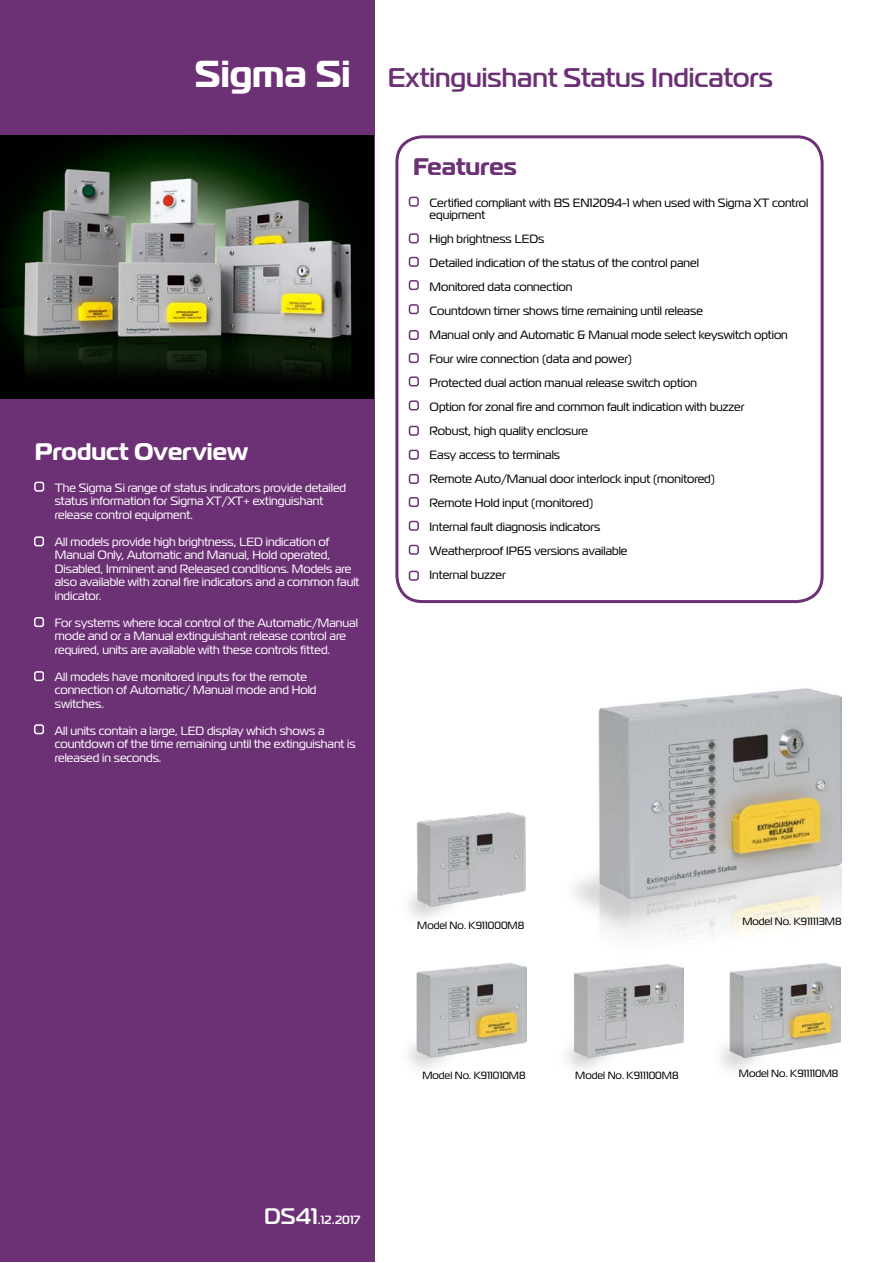
<style>
.page{position:relative;width:893px;height:1263px;background:#fff}
.page>*{position:absolute;margin:0;border:0;box-sizing:border-box;transform-origin:0 0}
.t1{font:500 27px "Magistral";color:#6c3175}
.t2{font:700 24px "Magistral";color:#fff}
.t3{font:700 24px "Magistral";color:#6c3175}
.t4{font:12px/13.5px "Magistral";color:#fff}
.t5{font:12px/24px "Magistral";color:#000}
.t6{font:500 12px "Magistral";color:#fff}
.t7{font:10.5px "Magistral";color:#000}
.s1{font-weight:700;font-size:37.5px;color:#fff}
.s2{font-size:22.5px}
</style>
<div class="page">
<div style="left:0;top:1px;width:374px;height:1261px;background:#6c3175"></div>
<img style="left:573px;top:688px;width:269px;height:248px">
<img style="left:408px;top:963px;width:119px;height:106px">
<img style="left:721px;top:963px;width:119px;height:108px">
<img style="left:567px;top:964px;width:116px;height:105px">
<img style="left:408px;top:812px;width:118px;height:106px">
<div style="left:395px;top:135px;width:429px;height:468px;border:3px solid #6c3175;border-radius:26px"></div>
<div style="left:34px;top:482px;width:10px;height:10px;border:2px solid #fff;border-radius:2px"></div>
<div style="left:34px;top:536px;width:10px;height:10px;border:2px solid #fff;border-radius:2px"></div>
<div style="left:34px;top:617px;width:10px;height:10px;border:2px solid #fff;border-radius:2px"></div>
<div style="left:34px;top:724px;width:10px;height:10px;border:2px solid #fff;border-radius:2px"></div>
<img style="left:0;top:135px;width:373px;height:264px">
<div style="left:409px;top:197px;width:10px;height:10px;border:2px solid #6c3175;border-radius:2px"></div>
<div style="left:409px;top:233px;width:10px;height:10px;border:2px solid #6c3175;border-radius:2px"></div>
<div style="left:409px;top:257px;width:10px;height:10px;border:2px solid #6c3175;border-radius:2px"></div>
<div style="left:409px;top:280px;width:10px;height:10px;border:2px solid #6c3175;border-radius:2px"></div>
<div style="left:409px;top:304px;width:10px;height:10px;border:2px solid #6c3175;border-radius:2px"></div>
<div style="left:409px;top:353px;width:10px;height:10px;border:2px solid #6c3175;border-radius:2px"></div>
<div style="left:409px;top:330px;width:10px;height:10px;border:2px solid #6c3175;border-radius:2px"></div>
<div style="left:409px;top:376px;width:10px;height:10px;border:2px solid #6c3175;border-radius:2px"></div>
<div style="left:409px;top:400px;width:10px;height:10px;border:2px solid #6c3175;border-radius:2px"></div>
<div style="left:409px;top:426px;width:10px;height:10px;border:2px solid #6c3175;border-radius:2px"></div>
<div style="left:409px;top:450px;width:10px;height:10px;border:2px solid #6c3175;border-radius:2px"></div>
<div style="left:409px;top:474px;width:10px;height:10px;border:2px solid #6c3175;border-radius:2px"></div>
<div style="left:409px;top:497px;width:10px;height:10px;border:2px solid #6c3175;border-radius:2px"></div>
<div style="left:409px;top:521px;width:10px;height:10px;border:2px solid #6c3175;border-radius:2px"></div>
<div style="left:409px;top:545px;width:10px;height:10px;border:2px solid #6c3175;border-radius:2px"></div>
<div style="left:409px;top:571px;width:10px;height:10px;border:2px solid #6c3175;border-radius:2px"></div>
<div style="left:34px;top:671px;width:10px;height:10px;border:2px solid #fff;border-radius:2px"></div>
<h1 class="t1" style="left:195px;top:62px;width:580px"><span class="s1">Sigma Si</span> Extinguishant Status Indicators</h1>
<h2 class="t2" style="left:35px;top:436px;width:215px">Product Overview</h2>
<p class="t4" style="left:55px;top:480px;width:293px">The Sigma Si range of status indicators provide detailed status information for Sigma XT/XT+ extinguishant release control equipment.</p>
<p class="t4" style="left:55px;top:534px;width:306px">All models provide high brightness, LED indication of Manual Only, Automatic and Manual, Hold operated, Disabled, Imminent and Released conditions. Models are also available with zonal fire indicators and a common fault indicator.</p>
<p class="t4" style="left:55px;top:615px;width:305px">For systems where local control of the Automatic/Manual mode and or a Manual extinguishant release control are required, units are available with these controls fitted.</p>
<p class="t4" style="left:55px;top:669px;width:263px">All models have monitored inputs for the remote connection of Automatic/ Manual mode and Hold switches.</p>
<p class="t4" style="left:55px;top:723px;width:302px">All units contain a large, LED display which shows a countdown of the time remaining until the extinguishant is released in seconds.</p>
<h2 class="t3" style="left:413px;top:151px;width:105px">Features</h2>
<p class="t5" style="left:430px;top:197px;width:380px;line-height:12px">Certified compliant with BS EN12094-1 when used with Sigma XT control equipment</p>
<p class="t5" style="left:430px;top:227px;width:360px">High brightness LEDs<br>Detailed indication of the status of the control panel<br>Monitored data connection<br>Countdown timer shows time remaining until release<br>Manual only and Automatic &amp; Manual mode select keyswitch option Four wire connection (data and power)<br>Protected dual action manual release switch option<br>Option for zonal fire and common fault indication with buzzer Robust, high quality enclosure<br>Easy access to terminals<br>Remote Auto/Manual door interlock input (monitored)<br>Remote Hold input (monitored)<br>Internal fault diagnosis indicators<br>Weatherproof IP65 versions available<br>Internal buzzer</p>
<p class="t6" style="left:264px;top:1212px;width:98px"><span class="s2">DS41</span>.12.2017</p>
<p class="t7" style="left:417px;top:919px;width:108px">Model No. K911000M8</p>
<p class="t7" style="left:742px;top:915px;width:101px">Model No. K911113M8</p>
<p class="t7" style="left:422px;top:1069px;width:105px">Model No. K911010M8</p>
<p class="t7" style="left:575px;top:1068px;width:105px">Model No. K911100M8</p>
<p class="t7" style="left:739px;top:1067px;width:101px">Model No. K911110M8</p>
</div>
